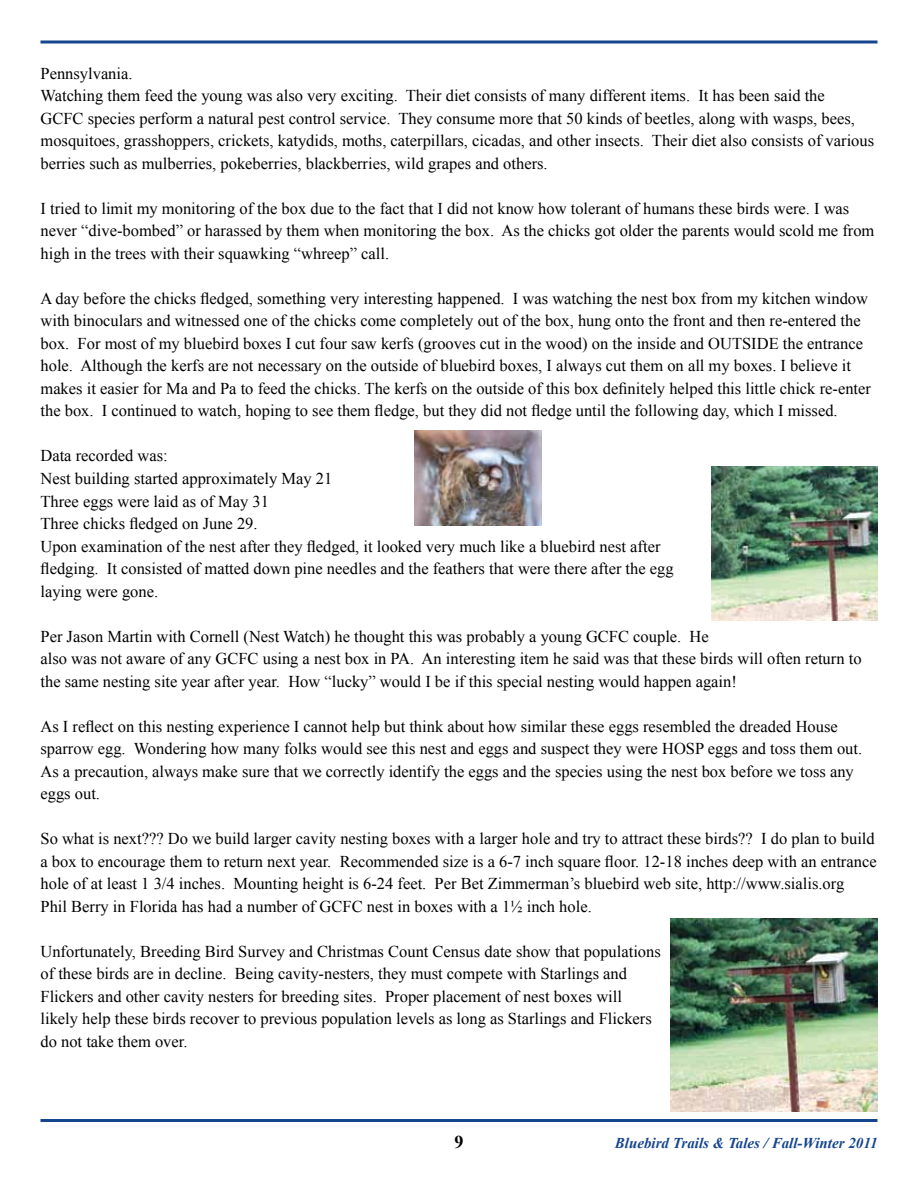
<style>
.page{position:relative;width:918px;height:1188px;background:#fff}
.page>*{position:absolute;margin:0;border:0;box-sizing:border-box;transform-origin:0 0}
.t1{font:700 18px "Times New Roman";color:#000}
.t2{font:16.5px/22.5px "Times New Roman";color:#000}
.t3{font:italic 700 15px "Times New Roman";color:#15458d}
</style>
<div class="page">
<svg style="left:40px;top:40px;width:838px;height:4px;background:#4f73a9"></svg>
<hr style="left:40px;top:1119px;width:838px;height:3px;background:#15458d">
<img style="left:415px;top:430px;width:127px;height:96px">
<img style="left:712px;top:466px;width:166px;height:154px">
<img style="left:671px;top:918px;width:207px;height:194px">
<p class="t2" style="left:40px;top:62px;width:835px">Pennsylvania.<br>Watching them feed the young was also very exciting. Their diet consists of many different items. It has been said the<br>GCFC species perform a natural pest control service. They consume more that 50 kinds of beetles, along with wasps, bees, mosquitoes, grasshoppers, crickets, katydids, moths, caterpillars, cicadas, and other insects. Their diet also consists of various berries such as mulberries, pokeberries, blackberries, wild grapes and others.</p>
<p class="t2" style="left:40px;top:197px;width:835px">I tried to limit my monitoring of the box due to the fact that I did not know how tolerant of humans these birds were. I was never “dive-bombed” or harassed by them when monitoring the box. As the chicks got older the parents would scold me from high in the trees with their squawking “whreep” call.</p>
<p class="t2" style="left:40px;top:287px;width:832px">A day before the chicks fledged, something very interesting happened. I was watching the nest box from my kitchen window with binoculars and witnessed one of the chicks come completely out of the box, hung onto the front and then re-entered the box. For most of my bluebird boxes I cut four saw kerfs (grooves cut in the wood) on the inside and OUTSIDE the entrance hole. Although the kerfs are not necessary on the outside of bluebird boxes, I always cut them on all my boxes. I believe it makes it easier for Ma and Pa to feed the chicks. The kerfs on the outside of this box definitely helped this little chick re-enter the box. I continued to watch, hoping to see them fledge, but they did not fledge until the following day, which I missed.</p>
<p class="t2" style="left:40px;top:444px;width:635px">Data recorded was:<br>Nest building started approximately May 21<br>Three eggs were laid as of May 31<br>Three chicks fledged on June 29.<br>Upon examination of the nest after they fledged, it looked very much like a bluebird nest after fledging. It consisted of matted down pine needles and the feathers that were there after the egg laying were gone.</p>
<p class="t2" style="left:40px;top:624px;width:823px">Per Jason Martin with Cornell (Nest Watch) he thought this was probably a young GCFC couple. He<br>also was not aware of any GCFC using a nest box in PA. An interesting item he said was that these birds will often return to the same nesting site year after year. How “lucky” would I be if this special nesting would happen again!</p>
<p class="t2" style="left:40px;top:715px;width:823px">As I reflect on this nesting experience I cannot help but think about how similar these eggs resembled the dreaded House sparrow egg. Wondering how many folks would see this nest and eggs and suspect they were HOSP eggs and toss them out.<br>As a precaution, always make sure that we correctly identify the eggs and the species using the nest box before we toss any eggs out.</p>
<p class="t2" style="left:40px;top:827px;width:838px">So what is next??? Do we build larger cavity nesting boxes with a larger hole and try to attract these birds?? I do plan to build a box to encourage them to return next year. Recommended size is a 6-7 inch square floor. 12-18 inches deep with an entrance hole of at least 1 3/4 inches. Mounting height is 6-24 feet. Per Bet Zimmerman’s bluebird web site, http://www.sialis.org<br>Phil Berry in Florida has had a number of GCFC nest in boxes with a 1½ inch hole.</p>
<p class="t2" style="left:40px;top:940px;width:622px">Unfortunately, Breeding Bird Survey and Christmas Count Census date show that populations of these birds are in decline. Being cavity-nesters, they must compete with Starlings and Flickers and other cavity nesters for breeding sites. Proper placement of nest boxes will likely help these birds recover to previous population levels as long as Starlings and Flickers do not take them over.</p>
<p class="t1" style="left:454px;top:1129px;width:10px">9</p>
<p class="t3" style="left:615px;top:1132px;width:264px">Bluebird Trails &amp; Tales / Fall-Winter 2011</p>
</div>
